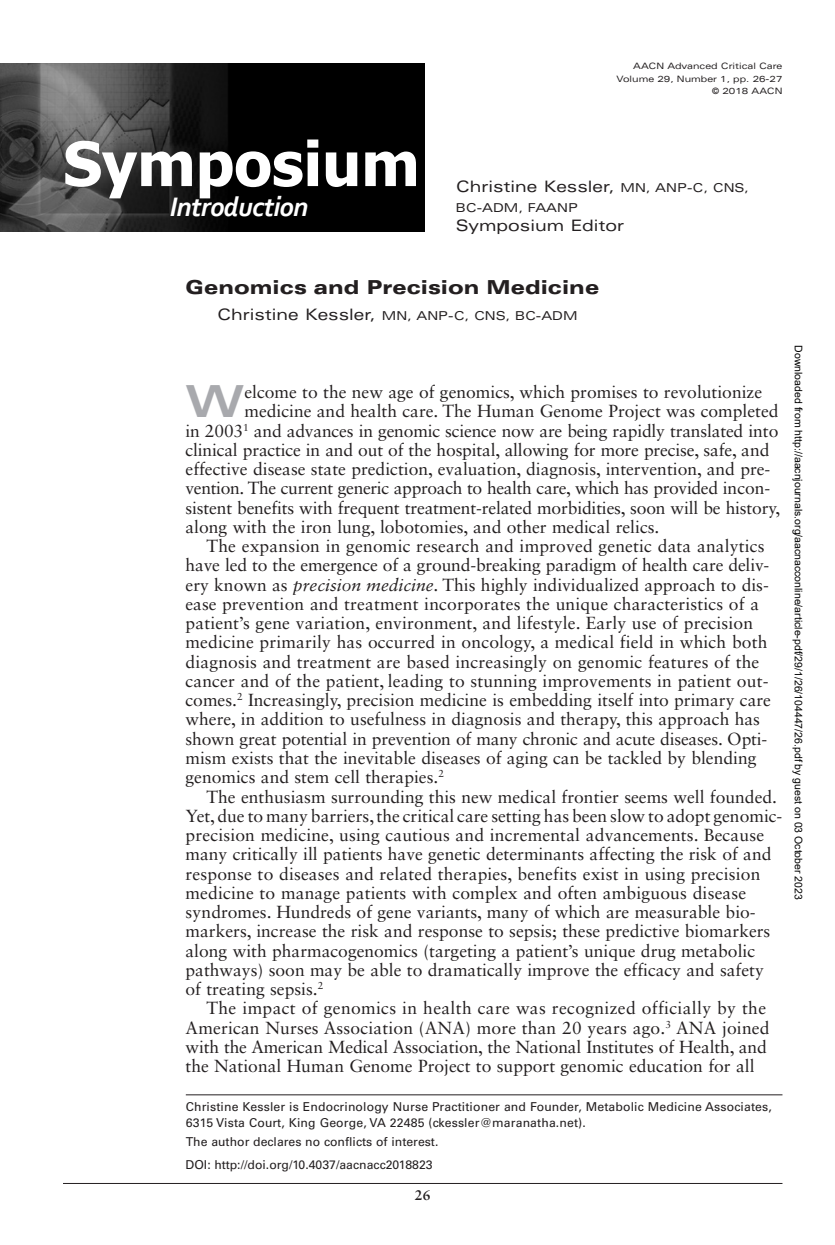
<style>
.page{position:relative;width:835px;height:1245px;background:#fff}
.page>*{position:absolute;margin:0;border:0;box-sizing:border-box;transform-origin:0 0}
.t1{font:700 61.25px "Tahoma";color:#fff}
.t2{font:700 expanded 44.1px "Univers LT Std";color:#a8a9ad}
.t3{font:italic 700 28px "Corbel";letter-spacing:-.025em;color:#fff}
.t4{font:900 expanded 19.25px "Univers LT Std";color:#231f20}
.t5{font:17.5px "Sabon LT Std";color:#231f20}
.t6{font:17.5px "Sabon LT Std";letter-spacing:-.02em;color:#231f20}
.t7{font:17.5px "Sabon LT Std";letter-spacing:.02em;color:#231f20}
.t8{font:expanded 15.75px "Univers LT Std";color:#231f20}
.t9{font:700 14px "Sabon LT Std";color:#231f20}
.t10{font:12.25px/15.8px "Univers LT Std";letter-spacing:.01em;color:#231f20}
.t11{font:expanded 12.25px "Univers LT Std";color:#231f20}
.t12{font:10.5px "Arial";color:#000}
.t13{font:expanded 8.75px/12.2px "Univers LT Std";color:#231f20;text-align:right}
.s1{font-size:12.25px}
.s2{font-size:15.75px}
.s3{font-style:italic}
</style>
<div class="page">
<img style="left:0;top:63px;width:424px;height:168px">
<hr style="left:186px;top:1094px;width:596px;height:1px;background:#231f20">
<hr style="left:63px;top:1182px;width:719px;height:1px;background:#231f20">
<h1 class="t1" style="left:63px;top:121px;width:358px">Symposium</h1>
<h3 class="t3" style="left:170px;top:189px;width:140px">Introduction</h3>
<p class="t13" style="left:616px;top:60px;width:167px">AACN Advanced Critical Care<br>Volume 29, Number 1, pp. 26-27 © 2018 AACN</p>
<p class="t8" style="left:456px;top:177px;width:294px">Christine Kessler, <span class="s1">MN, ANP-C, CNS,</span></p>
<p class="t11" style="left:456px;top:200px;width:124px">BC-ADM, FAANP</p>
<p class="t8" style="left:456px;top:216px;width:170px">Symposium Editor</p>
<p class="t4" style="left:186px;top:276px;width:415px">Genomics and Precision Medicine</p>
<p class="t11" style="left:217px;top:309px;width:362px"><span class="s2">Christine Kessler,</span> MN, ANP-C, CNS, BC-ADM</p>
<h2 class="t2" style="left:186px;top:376px;width:60px">W</h2>
<p class="t5" style="left:244px;top:381px;width:519px">elcome to the new age of genomics, which promises to revolutionize</p>
<p class="t5" style="left:244px;top:401px;width:535px">medicine and health care. The Human Genome Project was completed</p>
<p class="t5" style="left:185px;top:420px;width:594px">in 2003<sup>1</sup> and advances in genomic science now are being rapidly translated into</p>
<p class="t5" style="left:186px;top:439px;width:585px">clinical practice in and out of the hospital, allowing for more precise, safe, and</p>
<p class="t5" style="left:186px;top:458px;width:586px">effective disease state prediction, evaluation, diagnosis, intervention, and pre-</p>
<p class="t6" style="left:186px;top:478px;width:586px">vention. The current generic approach to health care, which has provided incon-</p>
<p class="t5" style="left:186px;top:497px;width:596px">sistent benefits with frequent treatment-related morbidities, soon will be history,</p>
<p class="t5" style="left:186px;top:516px;width:475px">along with the iron lung, lobotomies, and other medical relics.</p>
<p class="t5" style="left:207px;top:535px;width:559px">The expansion in genomic research and improved genetic data analytics</p>
<p class="t5" style="left:186px;top:555px;width:585px">have led to the emergence of a ground-breaking paradigm of health care deliv-</p>
<p class="t5" style="left:186px;top:574px;width:585px">ery known as <span class="s3">precision medicine</span>. This highly individualized approach to dis-</p>
<p class="t5" style="left:185px;top:593px;width:575px">ease prevention and treatment incorporates the unique characteristics of a</p>
<p class="t5" style="left:185px;top:612px;width:569px">patient’s gene variation, environment, and lifestyle. Early use of precision</p>
<p class="t5" style="left:185px;top:632px;width:583px">medicine primarily has occurred in oncology, a medical field in which both</p>
<p class="t5" style="left:185px;top:651px;width:575px">diagnosis and treatment are based increasingly on genomic features of the</p>
<p class="t5" style="left:185px;top:670px;width:584px">cancer and of the patient, leading to stunning improvements in patient out-</p>
<p class="t5" style="left:186px;top:689px;width:587px">comes.<sup>2</sup> Increasingly, precision medicine is embedding itself into primary care</p>
<p class="t5" style="left:186px;top:709px;width:576px">where, in addition to usefulness in diagnosis and therapy, this approach has</p>
<p class="t5" style="left:186px;top:728px;width:583px">shown great potential in prevention of many chronic and acute diseases. Opti-</p>
<p class="t5" style="left:186px;top:747px;width:572px">mism exists that the inevitable diseases of aging can be tackled by blending</p>
<p class="t5" style="left:186px;top:766px;width:260px">genomics and stem cell therapies.<sup>2</sup></p>
<p class="t5" style="left:207px;top:786px;width:572px">The enthusiasm surrounding this new medical frontier seems well founded.</p>
<p class="t5" style="left:186px;top:805px;width:598px">Yet, due to many barriers, the critical care setting has been slow to adopt genomic-</p>
<p class="t5" style="left:186px;top:824px;width:580px">precision medicine, using cautious and incremental advancements. Because</p>
<p class="t5" style="left:186px;top:843px;width:587px">many critically ill patients have genetic determinants affecting the risk of and</p>
<p class="t5" style="left:186px;top:863px;width:576px">response to diseases and related therapies, benefits exist in using precision</p>
<p class="t5" style="left:186px;top:882px;width:562px">medicine to manage patients with complex and often ambiguous disease</p>
<p class="t5" style="left:186px;top:901px;width:572px">syndromes. Hundreds of gene variants, many of which are measurable bio-</p>
<p class="t5" style="left:186px;top:920px;width:586px">markers, increase the risk and response to sepsis; these predictive biomarkers</p>
<p class="t5" style="left:186px;top:940px;width:571px">along with pharmacogenomics (targeting a patient’s unique drug metabolic</p>
<p class="t5" style="left:186px;top:959px;width:580px">pathways) soon may be able to dramatically improve the efficacy and safety</p>
<p class="t5" style="left:186px;top:978px;width:139px">of treating sepsis.<sup>2</sup></p>
<p class="t7" style="left:207px;top:997px;width:561px">The impact of genomics in health care was recognized officially by the</p>
<p class="t5" style="left:186px;top:1017px;width:585px">American Nurses Association (ANA) more than 20 years ago.<sup>3</sup> ANA joined</p>
<p class="t5" style="left:186px;top:1036px;width:583px">with the American Medical Association, the National Institutes of Health, and</p>
<p class="t5" style="left:186px;top:1055px;width:570px">the National Human Genome Project to support genomic education for all</p>
<p class="t10" style="left:186px;top:1098px;width:587px">Christine Kessler is Endocrinology Nurse Practitioner and Founder, Metabolic Medicine Associates,<br>6315 Vista Court, King George, VA 22485 (ckessler@maranatha.net).</p>
<p class="t10" style="left:186px;top:1133px;width:254px">The author declares no conflicts of interest.</p>
<p class="t10" style="left:186px;top:1156px;width:249px">DOI: http://doi.org/10.4037/aacnacc2018823</p>
<p class="t9" style="left:415px;top:1185px;width:17px">26</p>
<p class="t12" style="left:802px;top:345px;width:556px;rotate:90deg">Downloaded from http://aacnjournals.org/aacnacconline/article-pdf/29/1/26/104447/26.pdf by guest on 03 October 2023</p>
</div>
